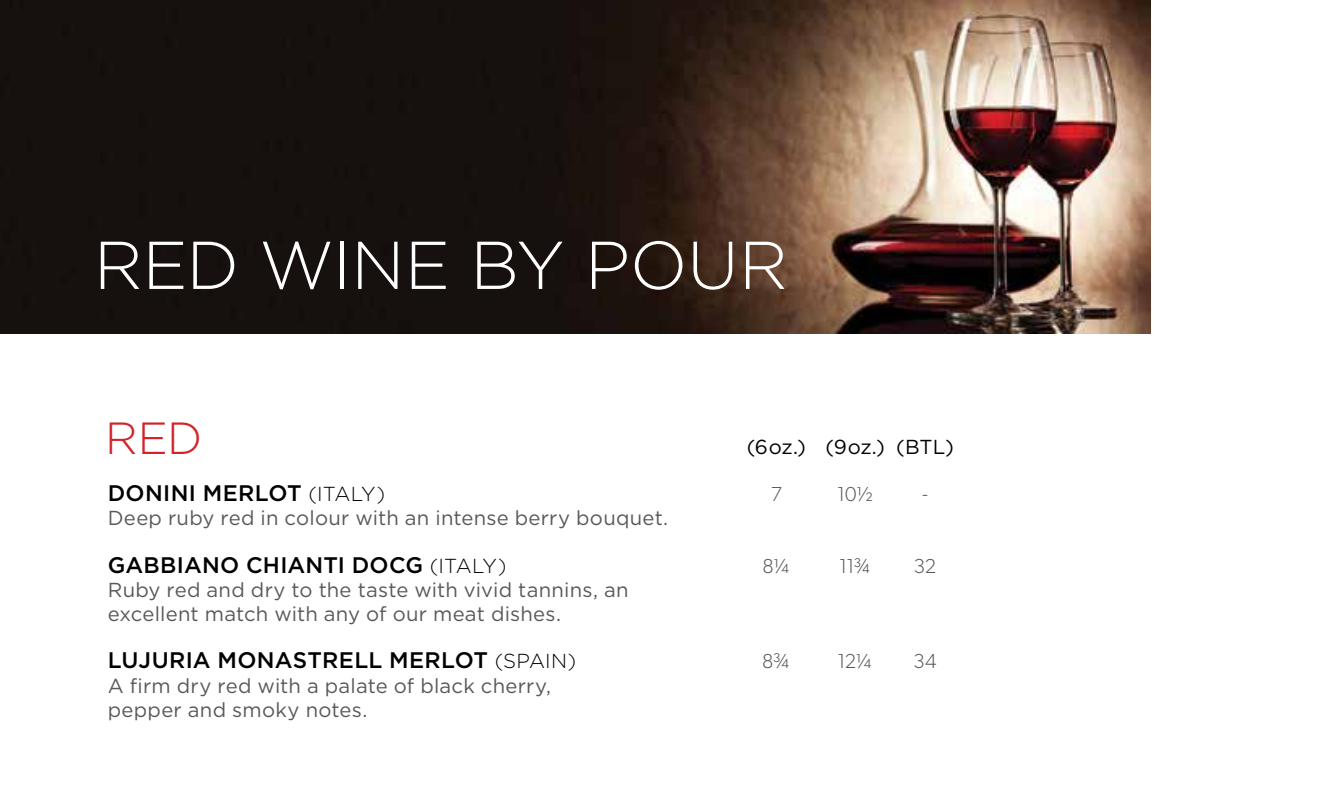
<style>
.page{position:relative;width:1317px;height:810px;background:#fff}
.page>*{position:absolute;margin:0;border:0;box-sizing:border-box;transform-origin:0 0}
.t1{font:300 67.5px "Gotham";letter-spacing:-.005em;color:#fff}
.t2{font:300 45px "Gotham";color:#d2232a}
.t3{font:500 22.5px "Gotham";letter-spacing:.01em;color:#000}
.t4{font:20.25px/24.3px "Gotham";letter-spacing:.01em;color:#58595b}
.t5{font:300 20.25px "Gibson";letter-spacing:-.025em;color:#58595b}
.t6{font:20.25px "Gotham";letter-spacing:.005em;color:#000}
.s1{font-weight:300;font-size:20.25px}
</style>
<div class="page">
<img style="left:0;top:0;width:1150px;height:334px">
<h1 class="t1" style="left:94px;top:228px;width:695px">RED WINE BY POUR</h1>
<h2 class="t2" style="left:105px;top:413px;width:99px">RED</h2>
<p class="t6" style="left:746px;top:435px;width:208px">(6oz.) (9oz.) (BTL)</p>
<p class="t3" style="left:108px;top:480px;width:279px">DONINI MERLOT <span class="s1">(ITALY)</span></p>
<p class="t5" style="left:770px;top:482px;width:13px">7</p>
<p class="t5" style="left:837px;top:482px;width:38px">10½</p>
<p class="t5" style="left:922px;top:482px;width:7px">-</p>
<p class="t4" style="left:108px;top:506px;width:562px">Deep ruby red in colour with an intense berry bouquet.</p>
<p class="t3" style="left:108px;top:552px;width:400px">GABBIANO CHIANTI DOCG <span class="s1">(ITALY)</span></p>
<p class="t5" style="left:762px;top:553px;width:29px">8¼</p>
<p class="t5" style="left:839px;top:553px;width:34px">11¾</p>
<p class="t5" style="left:913px;top:553px;width:24px">32</p>
<p class="t4" style="left:108px;top:577px;width:522px">Ruby red and dry to the taste with vivid tannins, an excellent match with any of our meat dishes.</p>
<p class="t3" style="left:108px;top:648px;width:470px">LUJURIA MONASTRELL MERLOT <span class="s1">(SPAIN)</span></p>
<p class="t5" style="left:762px;top:649px;width:30px">8¾</p>
<p class="t5" style="left:837px;top:649px;width:37px">12¼</p>
<p class="t5" style="left:913px;top:649px;width:24px">34</p>
<p class="t4" style="left:108px;top:673px;width:445px">A firm dry red with a palate of black cherry, pepper and smoky notes.</p>
</div>
